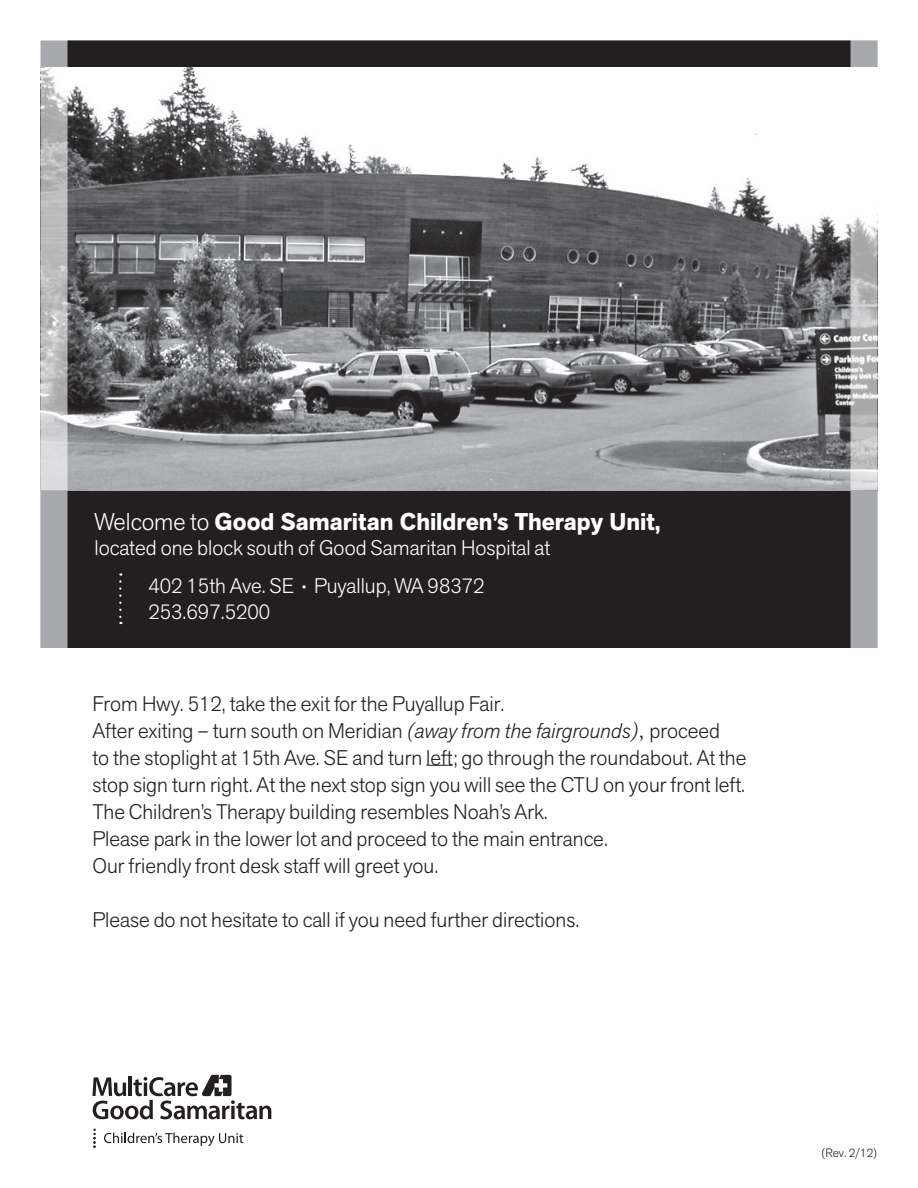
<style>
.page{position:relative;width:918px;height:1188px;background:#fff}
.page>*{position:absolute;margin:0;border:0;box-sizing:border-box;transform-origin:0 0}
.t1{font:700 24px "Akzid Grtsk Next";color:#fff}
.t2{font:300 21px/27px "Akzid Grtsk Next";color:#231f20}
.t3{font:300 21px "Akzid Grtsk Next";color:#fff}
.t4{font:300 12px "Akzid Grtsk Next";color:#231f20}
.s1{font-weight:300}
.s2{font-style:italic}
.s3{font-family:"Goudy";font-weight:400}
</style>
<div class="page">
<svg style="left:426px;top:765px;width:27px;height:1px"></svg>
<svg style="left:104px;top:1133px;width:139px;height:13px"></svg>
<svg style="left:94px;top:1129px;width:1px;height:19px"></svg>
<svg style="left:92px;top:1075px;width:179px;height:44px"></svg>
<div style="left:40px;top:40px;width:838px;height:608px;background:#a8a9ad;border:2px solid #a8a9ad"></div>
<div style="left:70px;top:44px;width:778px;height:601px;background:#231f20"></div>
<div style="left:68px;top:40px;width:782px;height:608px;border:6px solid #231f20"></div>
<img style="left:68px;top:68px;width:782px;height:422px">
<svg style="left:40px;top:68px;width:28px;height:422px"></svg>
<svg style="left:850px;top:68px;width:28px;height:422px"></svg>
<svg style="left:119px;top:573px;width:3px;height:51px"></svg>
<p class="t1" style="left:94px;top:506px;width:568px"><span class="s1">Welcome to</span> Good Samaritan Children’s Therapy Unit,</p>
<p class="t3" style="left:94px;top:534px;width:457px">located one block south of Good Samaritan Hospital at</p>
<p class="t3" style="left:148px;top:572px;width:338px">402 15th Ave. SE • Puyallup, WA 98372</p>
<p class="t3" style="left:148px;top:598px;width:123px">253.697.5200</p>
<p class="t2" style="left:92px;top:690px;width:414px">From Hwy. 512, take the exit for the Puyallup Fair.</p>
<p class="t2" style="left:92px;top:717px;width:656px">After exiting – turn south on Meridian <span class="s2">(away from the fairgrounds)</span><span class="s3">,</span> proceed<br>to the stoplight at 15th Ave. SE and turn left; go through the roundabout. At the stop sign turn right. At the next stop sign you will see the CTU on your front left.</p>
<p class="t2" style="left:92px;top:798px;width:457px">The Children’s Therapy building resembles Noah’s Ark.</p>
<p class="t2" style="left:92px;top:825px;width:517px">Please park in the lower lot and proceed to the main entrance.</p>
<p class="t2" style="left:92px;top:852px;width:347px">Our friendly front desk staff will greet you.</p>
<p class="t2" style="left:92px;top:906px;width:488px">Please do not hesitate to call if you need further directions.</p>
<p class="t4" style="left:821px;top:1145px;width:58px">(Rev. 2/12)</p>
</div>
